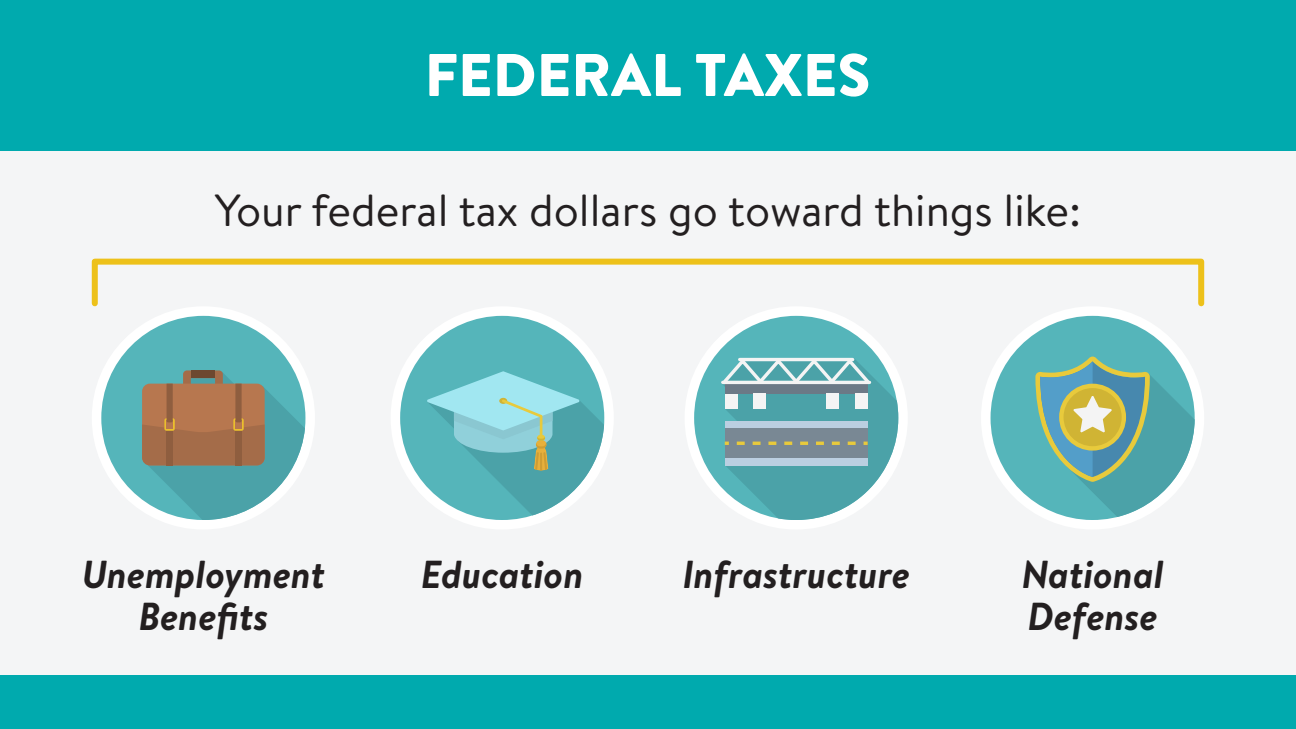
<style>
.page{position:relative;width:1296px;height:729px;background:#f4f5f6}
.page>*{position:absolute;margin:0;border:0;box-sizing:border-box;transform-origin:0 0}
.t1{font:900 60px "Brandon Text";color:#fff}
.t2{font:45px "Brandon Text";color:#231f20}
.t3{font:italic 700 39px/42px "Brandon Text";color:#231f20;text-align:center}
</style>
<div class="page">
<div style="left:0;top:675px;width:1296px;height:54px;background:#00aaae"></div>
<div style="left:92px;top:306px;width:223px;height:224px;background:#fff;border-radius:50%"></div>
<svg style="left:101px;top:316px;width:193px;height:184px;fill:#55b5ba"></svg>
<svg style="left:142px;top:370px;width:163px;height:150px;background:#899a8c"></svg>
<div style="left:191px;top:370px;width:24px;height:8px;background:#6d4830"></div>
<div style="left:391px;top:306px;width:223px;height:224px;background:#fff;border-radius:50%"></div>
<svg style="left:400px;top:316px;width:193px;height:204px;fill:#55b5ba"></svg>
<svg style="left:427px;top:371px;width:177px;height:144px;background:#77c1c4"></svg>
<div style="left:685px;top:306px;width:223px;height:224px;background:#fff;border-radius:50%"></div>
<svg style="left:694px;top:316px;width:184px;height:170px;fill:#55b5ba"></svg>
<svg style="left:720px;top:356px;width:178px;height:164px"></svg>
<hr style="left:740px;top:358px;width:113px;height:3px;background:#f4f4f4">
<hr style="left:723px;top:381px;width:147px;height:3px;background:#f4f4f4">
<div style="left:981px;top:306px;width:223px;height:224px;background:#fff;border-radius:50%"></div>
<svg style="left:991px;top:316px;width:184px;height:204px;fill:#55b5ba"></svg>
<svg style="left:1035px;top:357px;width:160px;height:160px;background:#7db4a6"></svg>
<div style="left:0;top:0;width:1296px;height:150px;background:#00aaae"></div>
<div style="left:92px;top:259px;width:1112px;height:47px;border:6px solid #edc11a"></div>
<h1 class="t1" style="left:425px;top:33px;width:447px">FEDERAL TAXES</h1>
<p class="t2" style="left:215px;top:180px;width:868px">Your federal tax dollars go toward things like:</p>
<p class="t3" style="left:82px;top:552px;width:245px">Unemployment<br>Benefits</p>
<p class="t3" style="left:421px;top:552px;width:164px">Education</p>
<p class="t3" style="left:682px;top:552px;width:229px">Infrastructure</p>
<p class="t3" style="left:1021px;top:552px;width:144px;text-align:left">National<br>Defense</p>
</div>
